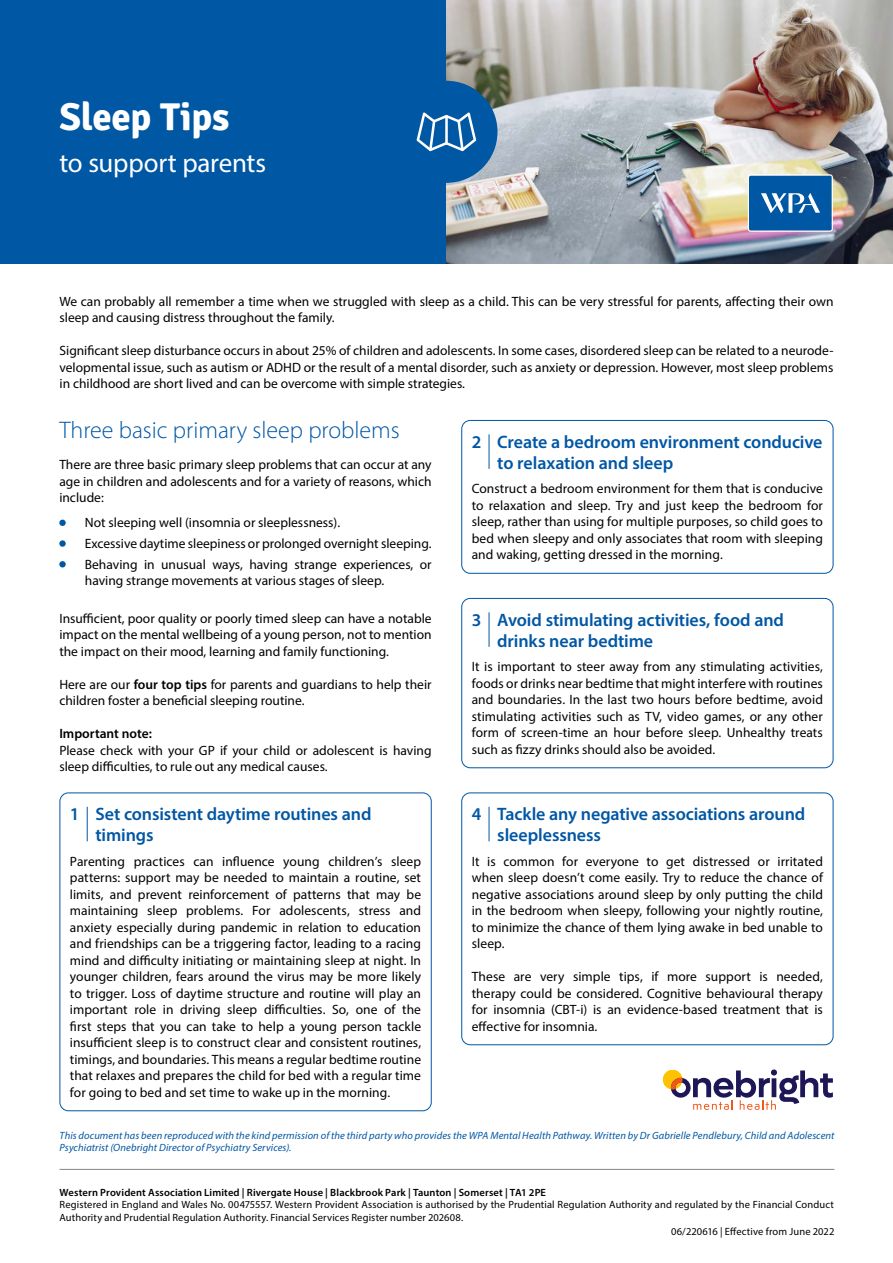
<style>
.page{position:relative;width:893px;height:1263px;background:#fff}
.page>*{position:absolute;margin:0;border:0;box-sizing:border-box;transform-origin:0 0}
.t1{font:700 39px "Signika";letter-spacing:-.01em;color:#fff}
.t2{font:27px "Myriad Pro";letter-spacing:-.01em;color:#fff}
.t3{font:300 24px "Myriad Pro";color:#0057a4}
.t4{font:600 18px/21px "Myriad Pro";letter-spacing:-.005em;color:#0057a4}
.t5{font:13.5px/16.5px "Myriad Pro";color:#000;text-align:justify}
.t6{font:600 13.5px "Myriad Pro";color:#000}
.t7{font:10.5px/12.6px "Myriad Pro";letter-spacing:.01em;color:#000}
.t8{font:italic 10.5px/12px "Myriad Pro";letter-spacing:.01em;color:#0057a4}
.t9{font:600 10.5px "Myriad Pro";letter-spacing:.015em;color:#000}
.s1{font-weight:600}
</style>
<div class="page">
<div style="left:0;top:0;width:446px;height:264px;background:#0057a4"></div>
<img style="left:446px;top:0;width:447px;height:264px">
<svg style="left:748px;top:174px;width:85px;height:58px;background:#2a72b1"></svg>
<div style="left:395px;top:81px;width:102px;height:102px;background:#0057a4;border-radius:50%"></div>
<svg style="left:417px;top:112px;width:59px;height:39px"></svg>
<hr style="left:60px;top:1169px;width:774px;height:1px;background:#878787">
<div style="left:59px;top:520px;width:7px;height:6px;background:#0057a4;border-radius:50%"></div>
<svg style="left:59px;top:540px;width:7px;height:7px"></svg>
<div style="left:59px;top:561px;width:7px;height:6px;background:#0057a4;border-radius:50%"></div>
<div style="left:60px;top:792px;width:372px;height:319px;border:1px solid #0057a4;border-radius:9px"></div>
<hr style="left:87px;top:807px;width:1px;height:34px;background:#0057a4">
<div style="left:461px;top:420px;width:372px;height:154px;border:1px solid #0057a4;border-radius:9px"></div>
<div style="left:461px;top:598px;width:372px;height:170px;border:1px solid #0057a4;border-radius:9px"></div>
<div style="left:461px;top:792px;width:372px;height:253px;border:1px solid #0057a4;border-radius:9px"></div>
<hr style="left:489px;top:434px;width:1px;height:35px;background:#0057a4">
<hr style="left:489px;top:612px;width:1px;height:35px;background:#0057a4">
<hr style="left:489px;top:807px;width:1px;height:34px;background:#0057a4">
<div style="left:663px;top:1070px;width:19px;height:19px;background:#ffc200;border-radius:50%"></div>
<svg style="left:671px;top:1069px;width:162px;height:41px"></svg>
<h1 class="t1" style="left:59px;top:93px;width:172px">Sleep Tips</h1>
<h2 class="t2" style="left:59px;top:147px;width:208px">to support parents</h2>
<p class="t5" style="left:60px;top:293px;width:775px">We can probably all remember a time when we struggled with sleep as a child. This can be very stressful for parents, affecting their own sleep and causing distress throughout the family.</p>
<p class="t5" style="left:60px;top:342px;width:775px">Significant sleep disturbance occurs in about 25% of children and adolescents. In some cases, disordered sleep can be related to a neurode&shy;velopmental issue, such as autism or ADHD or the result of a mental disorder, such as anxiety or depression. However, most sleep problems in childhood are short lived and can be overcome with simple strategies.</p>
<h3 class="t3" style="left:60px;top:416px;width:342px">Three basic primary sleep problems</h3>
<p class="t5" style="left:59px;top:456px;width:374px">There are three basic primary sleep problems that can occur at any age in children and adolescents and for a variety of reasons, which include:</p>
<p class="t5" style="left:85px;top:512px;width:348px;line-height:20.7px;text-align:left">Not sleeping well (insomnia or sleeplessness).<br>Excessive daytime sleepiness or prolonged overnight sleeping.<br>Behaving in unusual ways, having strange experiences, or</p>
<p class="t5" style="left:85px;top:572px;width:301px">having strange movements at various stages of sleep.</p>
<p class="t5" style="left:59px;top:610px;width:374px">Insufficient, poor quality or poorly timed sleep can have a notable impact on the mental wellbeing of a young person, not to mention the impact on their mood, learning and family functioning.</p>
<p class="t5" style="left:59px;top:676px;width:374px">Here are our <span class="s1">four top tips</span> for parents and guardians to help their children foster a beneficial sleeping routine.</p>
<p class="t6" style="left:59px;top:725px;width:94px">Important note:</p>
<p class="t5" style="left:59px;top:742px;width:374px">Please check with your GP if your child or adolescent is having sleep difficulties, to rule out any medical causes.</p>
<h3 class="t4" style="left:95px;top:803px;width:278px;text-indent:-26px">1 Set consistent daytime routines and timings</h3>
<p class="t5" style="left:70px;top:853px;width:353px">Parenting practices can influence young children’s sleep patterns: support may be needed to maintain a routine, set limits, and prevent reinforcement of patterns that may be maintaining sleep problems. For adolescents, stress and anxiety especially during pandemic in relation to education and friendships can be a triggering factor, leading to a racing mind and difficulty initiating or maintaining sleep at night. In younger children, fears around the virus may be more likely to trigger. Loss of daytime structure and routine will play an important role in driving sleep difficulties. So, one of the first steps that you can take to help a young person tackle insufficient sleep is to construct clear and consistent routines, timings, and boundaries. This means a regular bedtime routine that relaxes and prepares the child for bed with a regular time for going to bed and set time to wake up in the morning.</p>
<h3 class="t4" style="left:497px;top:431px;width:327px;text-indent:-26px">2 Create a bedroom environment conducive to relaxation and sleep</h3>
<p class="t5" style="left:472px;top:480px;width:353px">Construct a bedroom environment for them that is conducive to relaxation and sleep. Try and just keep the bedroom for sleep, rather than using for multiple purposes, so child goes to bed when sleepy and only associates that room with sleeping and waking, getting dressed in the morning.</p>
<h3 class="t4" style="left:497px;top:609px;width:288px;text-indent:-26px">3 Avoid stimulating activities, food and drinks near bedtime</h3>
<p class="t5" style="left:472px;top:658px;width:353px">It is important to steer away from any stimulating activities, foods or drinks near bedtime that might interfere with routines and boundaries. In the last two hours before bedtime, avoid stimulating activities such as TV, video games, or any other form of screen-time an hour before sleep. Unhealthy treats such as fizzy drinks should also be avoided.</p>
<h3 class="t4" style="left:497px;top:803px;width:310px;text-indent:-26px">4 Tackle any negative associations around sleeplessness</h3>
<p class="t5" style="left:472px;top:853px;width:353px">It is common for everyone to get distressed or irritated when sleep doesn’t come easily. Try to reduce the chance of negative associations around sleep by only putting the child in the bedroom when sleepy, following your nightly routine, to minimize the chance of them lying awake in bed unable to sleep.</p>
<p class="t5" style="left:472px;top:968px;width:353px">These are very simple tips, if more support is needed, therapy could be considered. Cognitive behavioural therapy for insomnia (CBT-i) is an evidence-based treatment that is effective for insomnia.</p>
<p class="t8" style="left:60px;top:1129px;width:776px">This document has been reproduced with the kind permission of the third party who provides the WPA Mental Health Pathway. Written by Dr Gabrielle Pendlebury, Child and Adolescent<br>Psychiatrist (Onebright Director of Psychiatry Services).</p>
<p class="t9" style="left:60px;top:1185px;width:488px">Western Provident Association Limited | Rivergate House | Blackbrook Park | Taunton | Somerset | TA1 2PE</p>
<p class="t7" style="left:60px;top:1198px;width:776px">Registered in England and Wales No. 00475557. Western Provident Association is authorised by the Prudential Regulation Authority and regulated by the Financial Conduct<br>Authority and Prudential Regulation Authority. Financial Services Register number 202608.</p>
<p class="t7" style="left:671px;top:1225px;width:165px">06/220616 | Effective from June 2022</p>
</div>
